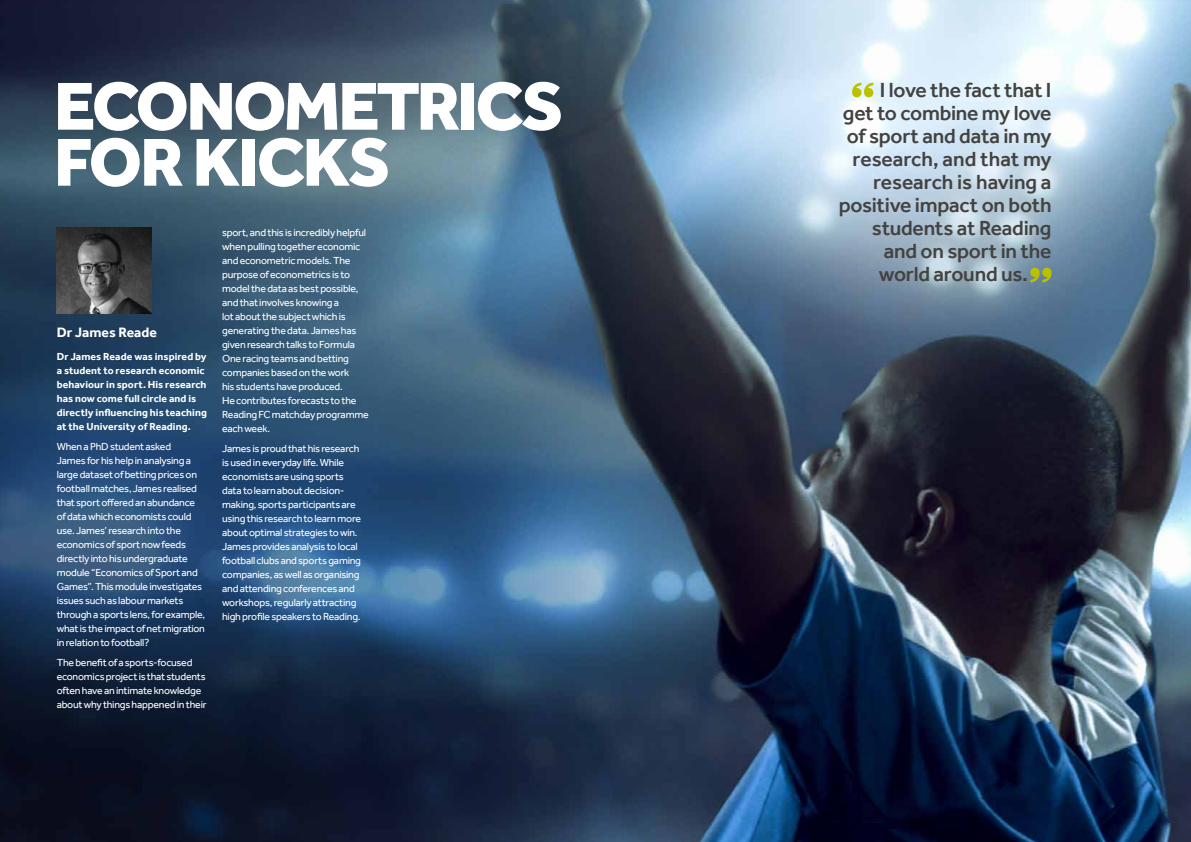
<style>
.page{position:relative;width:1191px;height:842px;background:#fff}
.page>*{position:absolute;margin:0;border:0;box-sizing:border-box;transform-origin:0 0}
.t1{font:800 70px/56px "Effra";letter-spacing:-.04em;color:#fff}
.t2{font:500 21px "Effra";letter-spacing:-.01em;color:#434241}
.t3{font:700 14px "Effra";color:#fff}
.t4{font:10.5px/14px "Effra";letter-spacing:-.02em;color:#fff}
.t5{font:700 10.5px/14px "Effra";letter-spacing:.005em;color:#fff}
</style>
<div class="page">
<img style="left:0;top:0;width:1191px;height:842px">
<svg style="left:852px;top:83px;width:21px;height:14px"></svg>
<svg style="left:1030px;top:268px;width:21px;height:14px"></svg>
<img style="left:57px;top:227px;width:94px;height:86px">
<h1 class="t1" style="left:54px;top:77px;width:510px">ECONOMETRICS<br>FOR KICKS</h1>
<h3 class="t3" style="left:57px;top:323px;width:102px">Dr James Reade</h3>
<p class="t5" style="left:57px;top:349px;width:152px">Dr James Reade was inspired by a student to research economic behaviour in sport. His research has now come full circle and is directly influencing his teaching at the University of Reading.</p>
<p class="t4" style="left:57px;top:439px;width:150px">When a PhD student asked<br>James for his help in analysing a large dataset of betting prices on football matches, James realised that sport offered an abundance of data which economists could use. James’ research into the economics of sport now feeds directly into his undergraduate module “Economics of Sport and<br>Games”. This module investigates issues such as labour markets through a sports lens, for example, what is the impact of net migration in relation to football?</p>
<p class="t4" style="left:57px;top:655px;width:151px">The benefit of a sports-focused economics project is that students often have an intimate knowledge about why things happened in their</p>
<p class="t4" style="left:222px;top:225px;width:148px">sport, and this is incredibly helpful when pulling together economic and econometric models. The purpose of econometrics is to model the data as best possible, and that involves knowing a<br>lot about the subject which is generating the data. James has given research talks to Formula<br>One racing teams and betting companies based on the work<br>his students have produced.<br>He contributes forecasts to the<br>Reading FC matchday programme each week.</p>
<p class="t4" style="left:222px;top:441px;width:140px">James is proud that his research is used in everyday life. While economists are using sports data to learn about decision&shy;making, sports participants are using this research to learn more about optimal strategies to win.<br>James provides analysis to local football clubs and sports gaming companies, as well as organising and attending conferences and workshops, regularly attracting high profile speakers to Reading.</p>
<h2 class="t2" style="left:880px;top:78px;width:173px">I love the fact that I</h2>
<h2 class="t2" style="left:843px;top:101px;width:210px">get to combine my love</h2>
<h2 class="t2" style="left:847px;top:124px;width:206px">of sport and data in my</h2>
<h2 class="t2" style="left:852px;top:147px;width:200px">research, and that my</h2>
<h2 class="t2" style="left:873px;top:170px;width:180px">research is having a</h2>
<h2 class="t2" style="left:838px;top:193px;width:214px">positive impact on both</h2>
<h2 class="t2" style="left:872px;top:216px;width:181px">students at Reading</h2>
<h2 class="t2" style="left:883px;top:239px;width:169px">and on sport in the</h2>
<h2 class="t2" style="left:879px;top:262px;width:151px">world around us.</h2>
</div>
